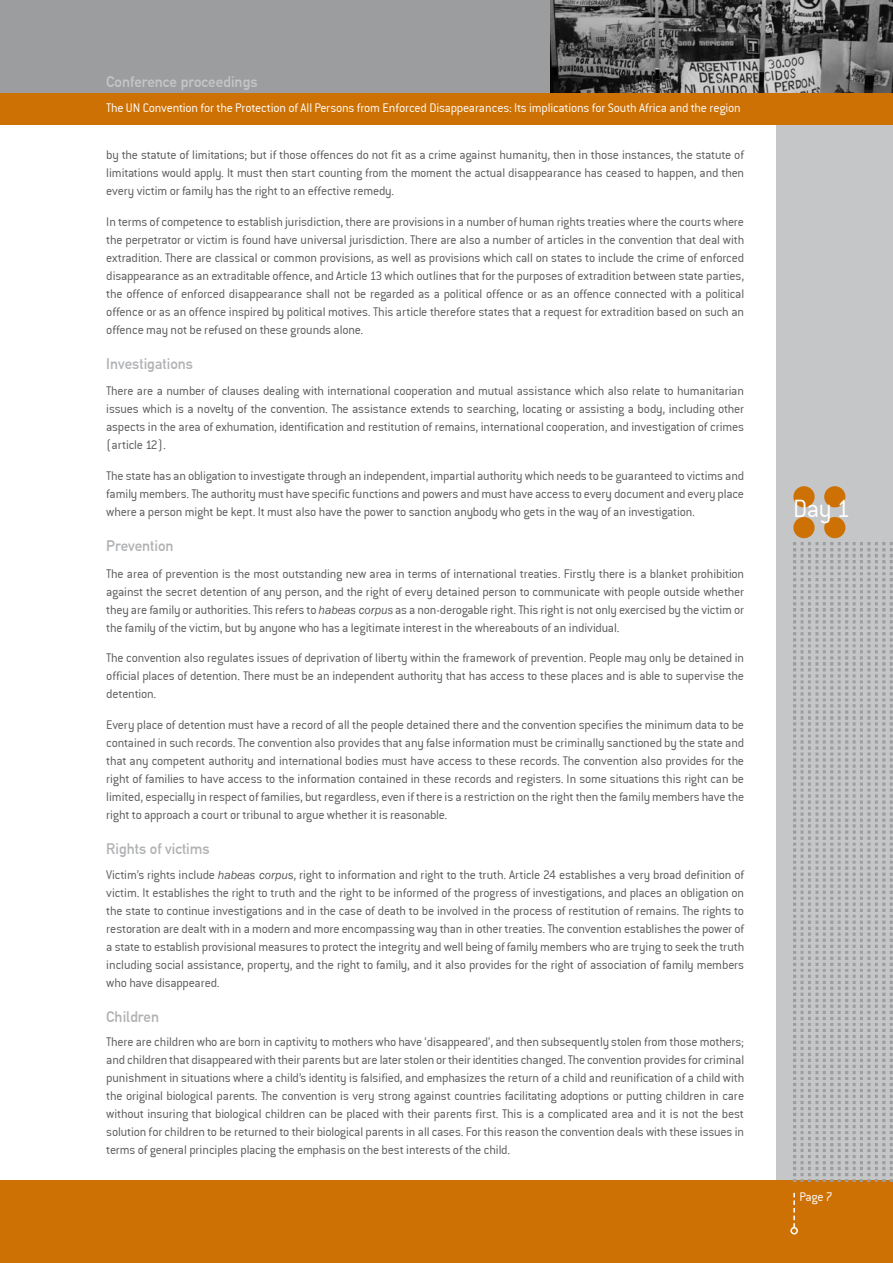
<style>
.page{position:relative;width:893px;height:1263px;background:#fff}
.page>*{position:absolute;margin:0;border:0;box-sizing:border-box;transform-origin:0 0}
.t1{font:27px "Conduit ITCTT Light";color:#fff}
.t2{font:15px "DIN Mittelschrift";color:#b1b2b4}
.t3{font:15px "DIN Mittelschrift";color:#c5c6c8}
.t4{font:13.5px/18px "Conduit ITCTT Light";letter-spacing:-.01em;color:#58585a;text-align:justify}
.t5{font:13.5px "Conduit ITCTT Light";letter-spacing:-.015em;color:#fff}
.s1{font-family:"Franklin Gothic";font-style:italic;font-size:12px}
</style>
<div class="page">
<div style="left:776px;top:0;width:117px;height:1263px;background:#c5c6c8"></div>
<div style="left:0;top:1180px;width:893px;height:83px;background:#ce7104"></div>
<div style="left:0;top:0;width:893px;height:124px;background:#ce7104"></div>
<div style="left:0;top:0;width:893px;height:92px;background:#9c9d9f"></div>
<svg style="left:793px;top:1193px;width:2px;height:34px"></svg>
<div style="left:790px;top:1227px;width:8px;height:7px;border:2px solid #fff;border-radius:50%"></div>
<div style="left:793px;top:517px;width:22px;height:21px;background:#ce7104;border-radius:50%"></div>
<div style="left:824px;top:517px;width:21px;height:21px;background:#ce7104;border-radius:50%"></div>
<div style="left:793px;top:486px;width:22px;height:21px;background:#ce7104;border-radius:50%"></div>
<div style="left:824px;top:486px;width:21px;height:21px;background:#ce7104;border-radius:50%"></div>
<img style="left:794px;top:542px;width:99px;height:639px">
<img style="left:551px;top:0;width:342px;height:93px">
<p class="t3" style="left:106px;top:73px;width:153px">Conference proceedings</p>
<p class="t5" style="left:106px;top:100px;width:636px">The UN Convention for the Protection of All Persons from Enforced Disappearances: Its implications for South Africa and the region</p>
<p class="t4" style="left:106px;top:145px;width:640px">by the statute of limitations; but if those offences do not fit as a crime against humanity, then in those instances, the statute of limitations would apply. It must then start counting from the moment the actual disappearance has ceased to happen, and then every victim or family has the right to an effective remedy.</p>
<p class="t4" style="left:106px;top:212px;width:639px">In terms of competence to establish jurisdiction, there are provisions in a number of human rights treaties where the courts where the perpetrator or victim is found have universal jurisdiction. There are also a number of articles in the convention that deal with extradition. There are classical or common provisions, as well as provisions which call on states to include the crime of enforced disappearance as an extraditable offence, and Article 13 which outlines that for the purposes of extradition between state parties, the offence of enforced disappearance shall not be regarded as a political offence or as an offence connected with a political offence or as an offence inspired by political motives. This article therefore states that a request for extradition based on such an offence may not be refused on these grounds alone.</p>
<p class="t2" style="left:106px;top:355px;width:88px">Investigations</p>
<p class="t4" style="left:106px;top:382px;width:639px">There are a number of clauses dealing with international cooperation and mutual assistance which also relate to humanitarian issues which is a novelty of the convention. The assistance extends to searching, locating or assisting a body, including other aspects in the area of exhumation, identification and restitution of remains, international cooperation, and investigation of crimes (article 12).</p>
<p class="t4" style="left:106px;top:466px;width:639px">The state has an obligation to investigate through an independent, impartial authority which needs to be guaranteed to victims and family members. The authority must have specific functions and powers and must have access to every document and every place where a person might be kept. It must also have the power to sanction anybody who gets in the way of an investigation.</p>
<p class="t2" style="left:106px;top:537px;width:69px">Prevention</p>
<p class="t4" style="left:106px;top:564px;width:639px">The area of prevention is the most outstanding new area in terms of international treaties. Firstly there is a blanket prohibition against the secret detention of any person, and the right of every detained person to communicate with people outside whether they are family or authorities. This refers to <span class="s1">habeas corpus</span> as a non-derogable right. This right is not only exercised by the victim or the family of the victim, but by anyone who has a legitimate interest in the whereabouts of an individual.</p>
<p class="t4" style="left:106px;top:649px;width:639px">The convention also regulates issues of deprivation of liberty within the framework of prevention. People may only be detained in official places of detention. There must be an independent authority that has access to these places and is able to supervise the detention.</p>
<p class="t4" style="left:106px;top:715px;width:639px">Every place of detention must have a record of all the people detained there and the convention specifies the minimum data to be contained in such records. The convention also provides that any false information must be criminally sanctioned by the state and that any competent authority and international bodies must have access to these records. The convention also provides for the right of families to have access to the information contained in these records and registers. In some situations this right can be limited, especially in respect of families, but regardless, even if there is a restriction on the right then the family members have the right to approach a court or tribunal to argue whether it is reasonable.</p>
<p class="t2" style="left:106px;top:840px;width:105px">Rights of victims</p>
<p class="t4" style="left:106px;top:865px;width:640px">Victim’s rights include <span class="s1">habeas corpus</span>, right to information and right to the truth. Article 24 establishes a very broad definition of victim. It establishes the right to truth and the right to be informed of the progress of investigations, and places an obligation on the state to continue investigations and in the case of death to be involved in the process of restitution of remains. The rights to restoration are dealt with in a modern and more encompassing way than in other treaties. The convention establishes the power of a state to establish provisional measures to protect the integrity and well being of family members who are trying to seek the truth including social assistance, property, and the right to family, and it also provides for the right of association of family members who have disappeared.</p>
<p class="t2" style="left:106px;top:1007px;width:54px">Children</p>
<p class="t4" style="left:106px;top:1032px;width:639px">There are children who are born in captivity to mothers who have ‘disappeared’, and then subsequently stolen from those mothers; and children that disappeared with their parents but are later stolen or their identities changed. The convention provides for criminal punishment in situations where a child’s identity is falsified, and emphasizes the return of a child and reunification of a child with the original biological parents. The convention is very strong against countries facilitating adoptions or putting children in care without insuring that biological children can be placed with their parents first. This is a complicated area and it is not the best solution for children to be returned to their biological parents in all cases. For this reason the convention deals with these issues in terms of general principles placing the emphasis on the best interests of the child.</p>
<h1 class="t1" style="left:793px;top:492px;width:59px">Day 1</h1>
<p class="t5" style="left:799px;top:1188px;width:26px">Page</p>
</div>
